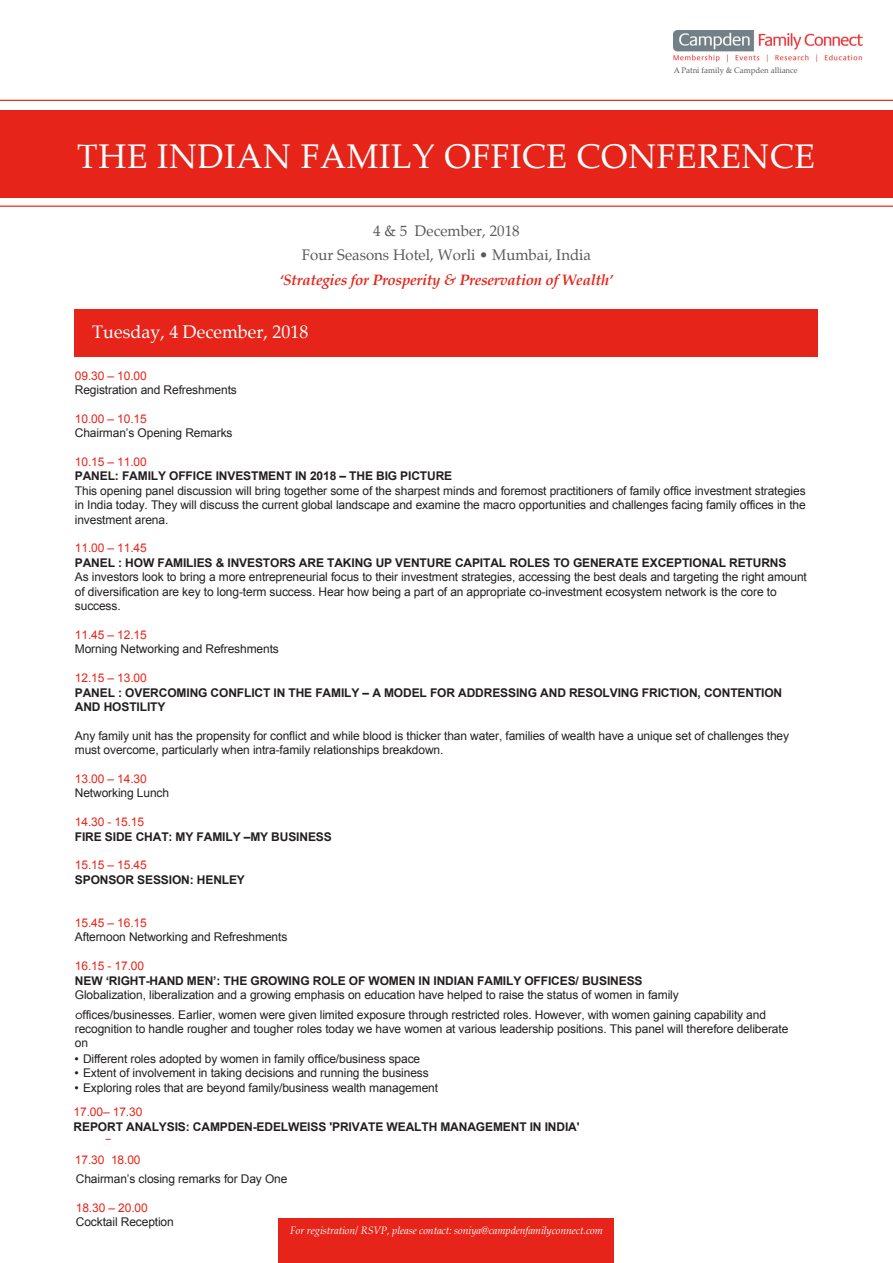
<style>
.page{position:relative;width:893px;height:1263px;background:#fff}
.page>*{position:absolute;margin:0;border:0;box-sizing:border-box;transform-origin:0 0}
.t1{font:33.6px "Palatino";letter-spacing:.02em;color:#fff}
.t2{font:18px "Palatino";color:#fff}
.t3{font:15px/24px "Palatino";color:#58595b;text-align:center}
.t4{font:italic 700 15px "Palatino";letter-spacing:-.02em;color:#e72419}
.t5{font:12px/14.4px "Arial";letter-spacing:-.01em;color:#231f20}
.t6{font:700 12px/14.5px "Arial";letter-spacing:-.01em;color:#231f20}
.t7{font:12px "Arial";letter-spacing:-.01em;color:#e72419}
.t8{font:12px "Gotham";color:#e72419}
.t9{font:italic 10.5px "Palatino";letter-spacing:-.01em;color:#fff}
.t10{font:7.95px "Palatino";color:#58595b}
.s1{font-family:"Gotham"}
.s2{color:#e72419}
</style>
<div class="page">
<div style="left:0;top:110px;width:893px;height:88px;background:#e72419"></div>
<hr style="left:0;top:206px;width:893px;height:1px;background:#e72419">
<hr style="left:0;top:100px;width:893px;height:1px;background:#e72419">
<div style="left:75px;top:309px;width:743px;height:47px;background:#e72419"></div>
<img style="left:674px;top:30px;width:189px;height:32px">
<div style="left:279px;top:1219px;width:335px;height:44px;background:#e72419"></div>
<p class="t10" style="left:674px;top:63px;width:125px">A Patni family &amp; Campden alliance</p>
<h1 class="t1" style="left:77px;top:128px;width:739px">THE INDIAN FAMILY OFFICE CONFERENCE</h1>
<p class="t3" style="left:302px;top:218px;width:291px">4 &amp; 5 December, 2018<br>Four Seasons Hotel, Worli • Mumbai, India</p>
<p class="t4" style="left:279px;top:267px;width:335px">‘Strategies for Prosperity &amp; Preservation of Wealth’</p>
<h2 class="t2" style="left:92px;top:316px;width:218px">Tuesday, 4 December, 2018</h2>
<p class="t7" style="left:75px;top:367px;width:73px">09.30 – 10.00</p>
<p class="t5" style="left:75px;top:383px;width:164px">Registration and Refreshments</p>
<p class="t7" style="left:75px;top:410px;width:73px">10.00 – 10.15</p>
<p class="t5" style="left:75px;top:426px;width:159px">Chairman’s Opening Remarks</p>
<p class="t7" style="left:75px;top:454px;width:73px">10.15 – 11.00</p>
<p class="t6" style="left:75px;top:469px;width:379px">PANEL: FAMILY OFFICE INVESTMENT IN 2018 – THE BIG PICTURE</p>
<p class="t5" style="left:75px;top:483px;width:732px;text-align:justify">This opening panel discussion will bring together some of the sharpest minds and foremost practitioners of family office investment strategies in India today. They will discuss the current global landscape and examine the macro opportunities and challenges facing family offices in the investment arena.</p>
<p class="t7" style="left:75px;top:540px;width:73px">11.00 – 11.45</p>
<p class="t6" style="left:75px;top:555px;width:713px">PANEL : HOW FAMILIES &amp; INVESTORS ARE TAKING UP VENTURE CAPITAL ROLES TO GENERATE EXCEPTIONAL RETURNS</p>
<p class="t5" style="left:75px;top:570px;width:734px">As investors look to bring a more entrepreneurial focus to their investment strategies, accessing the best deals and targeting the right amount of diversification are key to long-term success. Hear how being a part of an appropriate co-investment ecosystem network is the core to success.</p>
<p class="t7" style="left:75px;top:626px;width:73px">11.45 – 12.15</p>
<p class="t5" style="left:75px;top:642px;width:205px">Morning Networking and Refreshments</p>
<p class="t7" style="left:75px;top:670px;width:73px">12.15 – 13.00</p>
<p class="t6" style="left:75px;top:685px;width:709px">PANEL : OVERCOMING CONFLICT IN THE FAMILY – A MODEL FOR ADDRESSING AND RESOLVING FRICTION, CONTENTION<br>AND HOSTILITY</p>
<p class="t5" style="left:75px;top:728px;width:716px">Any family unit has the propensity for conflict and while blood is thicker than water, families of wealth have a unique set of challenges they must overcome, particularly when intra-family relationships breakdown.</p>
<p class="t7" style="left:75px;top:770px;width:73px">13.00 – 14.30</p>
<p class="t5" style="left:75px;top:786px;width:96px">Networking Lunch</p>
<p class="t7" style="left:75px;top:814px;width:71px">14.30 - 15.15</p>
<p class="t6" style="left:75px;top:829px;width:258px">FIRE SIDE CHAT: MY FAMILY –MY BUSINESS</p>
<p class="t7" style="left:75px;top:857px;width:73px">15.15 – 15.45</p>
<p class="t6" style="left:75px;top:872px;width:172px">SPONSOR SESSION: HENLEY</p>
<p class="t7" style="left:75px;top:914px;width:73px">15.45 – 16.15</p>
<p class="t5" style="left:75px;top:930px;width:214px">Afternoon Networking and Refreshments</p>
<p class="t7" style="left:75px;top:958px;width:71px">16.15 - 17.00</p>
<p class="t6" style="left:75px;top:973px;width:569px">NEW ‘RIGHT-HAND MEN’: THE GROWING ROLE OF WOMEN IN INDIAN FAMILY OFFICES/ BUSINESS</p>
<p class="t5" style="left:75px;top:985px;width:693px;line-height:19.6px">Globalization, liberalization and a growing emphasis on education have helped to raise the status of women in family <span class="s1">o</span>ffices/businesses. Earlier, women were given limited exposure through restricted roles. However, with women gaining capability and</p>
<p class="t5" style="left:75px;top:1021px;width:715px">recognition to handle rougher and tougher roles today we have women at various leadership positions. This panel will therefore deliberate on</p>
<p class="t5" style="left:74px;top:1051px;width:348px"><span class="s1">•</span> Different roles adopted by women in family office/business space</p>
<p class="t5" style="left:74px;top:1066px;width:356px"><span class="s1">•</span> Extent of involvement in taking decisions and running the business</p>
<p class="t5" style="left:74px;top:1075px;width:366px;line-height:24.9px"><span class="s1">•</span> Exploring roles that are beyond family/business wealth management<br><span class="s2">17.00– 17.30</span></p>
<p class="t6" style="left:74px;top:1120px;width:507px">REPORT ANALYSIS: CAMPDEN-EDELWEISS 'PRIVATE WEALTH MANAGEMENT IN INDIA'</p>
<p class="t7" style="left:75px;top:1151px;width:31px">17.30</p>
<p class="t8" style="left:105px;top:1131px;width:8px">–</p>
<p class="t7" style="left:111px;top:1151px;width:31px">18.00</p>
<p class="t5" style="left:76px;top:1171px;width:213px">Chairman’s closing remarks for Day One</p>
<p class="t7" style="left:76px;top:1199px;width:73px">18.30 – 20.00</p>
<p class="t5" style="left:76px;top:1214px;width:99px">Cocktail Reception</p>
<p class="t9" style="left:290px;top:1221px;width:314px">For registration/ RSVP, please contact: soniya@campdenfamilyconnect.com</p>
</div>
